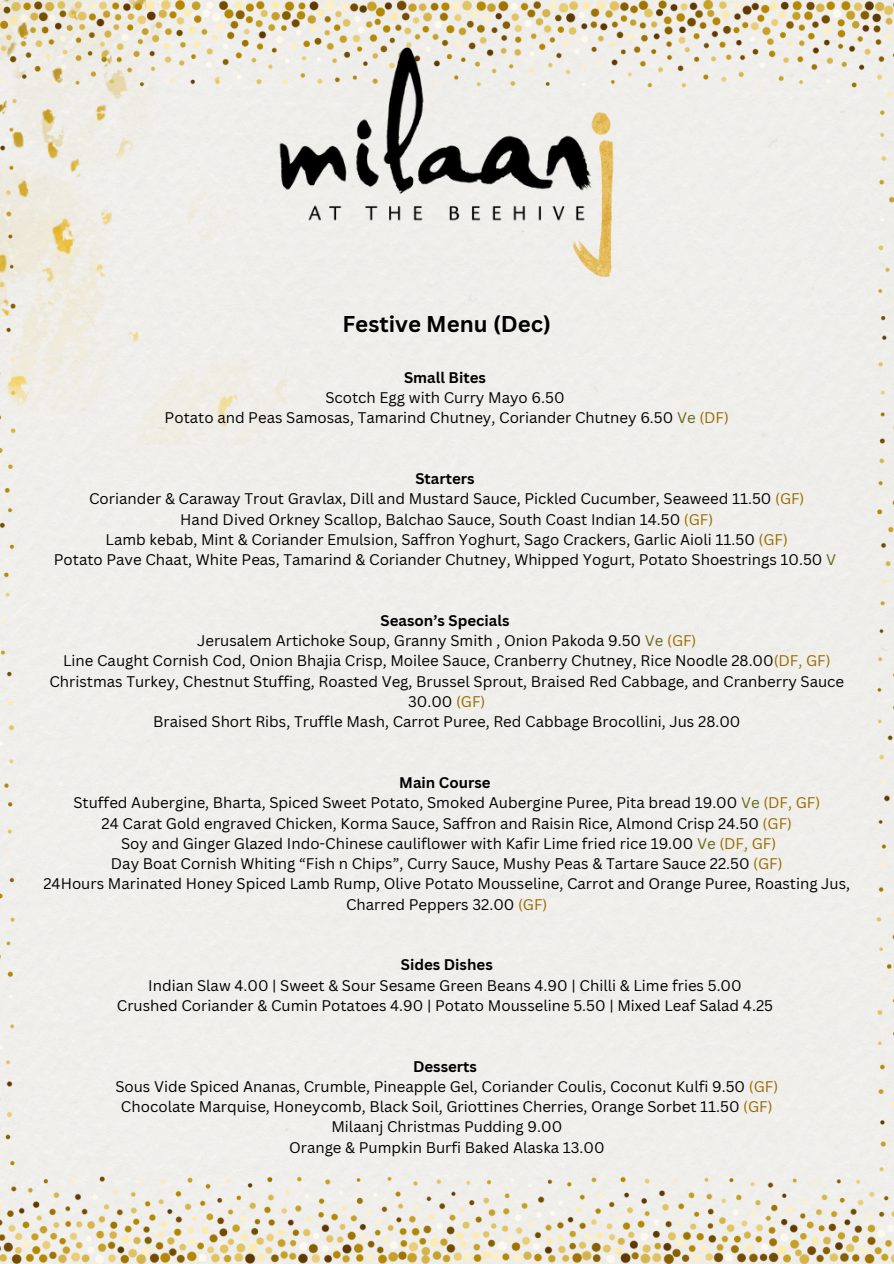
<style>
.page{position:relative;width:894px;height:1264px;background:#fff}
.page>*{position:absolute;margin:0;border:0;box-sizing:border-box;transform-origin:0 0}
.t1{font:700 22.2px "Canva Sans";color:#000}
.t2{font:15px/20.2px "Canva Sans";color:#000;text-align:center}
.t3{font:700 15px "Canva Sans";color:#000}
.s1{color:#686721}
.s2{color:#966b00}
</style>
<div class="page">
<div style="left:0;top:0;width:893px;height:1263px;background:#f0efeb"></div>
<img style="left:0;top:0;width:286px;height:445px">
<img style="left:209px;top:26px;width:475px;height:273px">
<p class="t1" style="left:342px;top:308px;width:210px">Festive Menu (Dec)</p>
<p class="t3" style="left:404px;top:367px;width:83px">Small Bites</p>
<h1 class="t2" style="left:325px;top:387px;width:241px">Scotch Egg with Curry Mayo 6.50</h1>
<p class="t2" style="left:165px;top:407px;width:565px">Potato and Peas Samosas, Tamarind Chutney, Coriander Chutney 6.50 <span class="s1">Ve</span> <span class="s2">(DF)</span></p>
<p class="t3" style="left:415px;top:468px;width:61px">Starters</p>
<p class="t2" style="left:89px;top:488px;width:716px">Coriander &amp; Caraway Trout Gravlax, Dill and Mustard Sauce, Pickled Cucumber, Seaweed 11.50 <span class="s2">(GF)</span></p>
<p class="t2" style="left:180px;top:508px;width:534px">Hand Dived Orkney Scallop, Balchao Sauce, South Coast Indian 14.50 <span class="s2">(GF)</span></p>
<p class="t2" style="left:106px;top:529px;width:683px">Lamb kebab, Mint &amp; Coriander Emulsion, Saffron Yoghurt, Sago Crackers, Garlic Aioli 11.50 <span class="s2">(GF)</span></p>
<p class="t2" style="left:54px;top:549px;width:783px">Potato Pave Chaat, White Peas, Tamarind &amp; Coriander Chutney, Whipped Yogurt, Potato Shoestrings 10.50 <span class="s1">V</span></p>
<p class="t3" style="left:380px;top:610px;width:130px">Season’s Specials</p>
<p class="t2" style="left:197px;top:630px;width:501px">Jerusalem Artichoke Soup, Granny Smith , Onion Pakoda 9.50 <span class="s1">Ve</span> <span class="s2">(GF)</span></p>
<p class="t2" style="left:63px;top:650px;width:768px">Line Caught Cornish Cod, Onion Bhajia Crisp, Moilee Sauce, Cranberry Chutney, Rice Noodle 28.00<span class="s2">(DF, GF)</span></p>
<p class="t2" style="left:49px;top:670px;width:796px">Christmas Turkey, Chestnut Stuffing, Roasted Veg, Brussel Sprout, Braised Red Cabbage, and Cranberry Sauce<br>30.00 <span class="s2">(GF)</span></p>
<p class="t2" style="left:153px;top:711px;width:588px">Braised Short Ribs, Truffle Mash, Carrot Puree, Red Cabbage Brocollini, Jus 28.00</p>
<p class="t3" style="left:399px;top:772px;width:93px">Main Course</p>
<p class="t2" style="left:73px;top:792px;width:748px">Stuffed Aubergine, Bharta, Spiced Sweet Potato, Smoked Aubergine Puree, Pita bread 19.00 <span class="s1">Ve</span> <span class="s2">(DF, GF)</span></p>
<p class="t2" style="left:102px;top:812px;width:691px">24 Carat Gold engraved Chicken, Korma Sauce, Saffron and Raisin Rice, Almond Crisp 24.50 <span class="s2">(GF)</span></p>
<p class="t2" style="left:121px;top:832px;width:656px">Soy and Ginger Glazed Indo-Chinese cauliflower with Kafir Lime fried rice 19.00 <span class="s1">Ve</span> <span class="s2">(DF, GF)</span></p>
<p class="t2" style="left:111px;top:853px;width:673px">Day Boat Cornish Whiting “Fish n Chips”, Curry Sauce, Mushy Peas &amp; Tartare Sauce 22.50 <span class="s2">(GF)</span></p>
<p class="t2" style="left:43px;top:873px;width:808px">24Hours Marinated Honey Spiced Lamb Rump, Olive Potato Mousseline, Carrot and Orange Puree, Roasting Jus,<br>Charred Peppers 32.00 <span class="s2">(GF)</span></p>
<p class="t3" style="left:400px;top:954px;width:93px">Sides Dishes</p>
<p class="t2" style="left:148px;top:974px;width:594px">Indian Slaw 4.00 | Sweet &amp; Sour Sesame Green Beans 4.90 | Chilli &amp; Lime fries 5.00</p>
<p class="t2" style="left:117px;top:994px;width:657px">Crushed Coriander &amp; Cumin Potatoes 4.90 | Potato Mousseline 5.50 | Mixed Leaf Salad 4.25</p>
<p class="t3" style="left:413px;top:1055px;width:65px">Desserts</p>
<p class="t2" style="left:115px;top:1075px;width:664px">Sous Vide Spiced Ananas, Crumble, Pineapple Gel, Coriander Coulis, Coconut Kulfi 9.50 <span class="s2">(GF)</span></p>
<p class="t2" style="left:121px;top:1096px;width:653px">Chocolate Marquise, Honeycomb, Black Soil, Griottines Cherries, Orange Sorbet 11.50 <span class="s2">(GF)</span></p>
<p class="t2" style="left:331px;top:1116px;width:232px">Milaanj Christmas Pudding 9.00</p>
<p class="t2" style="left:289px;top:1136px;width:317px">Orange &amp; Pumpkin Burfi Baked Alaska 13.00</p>
</div>
